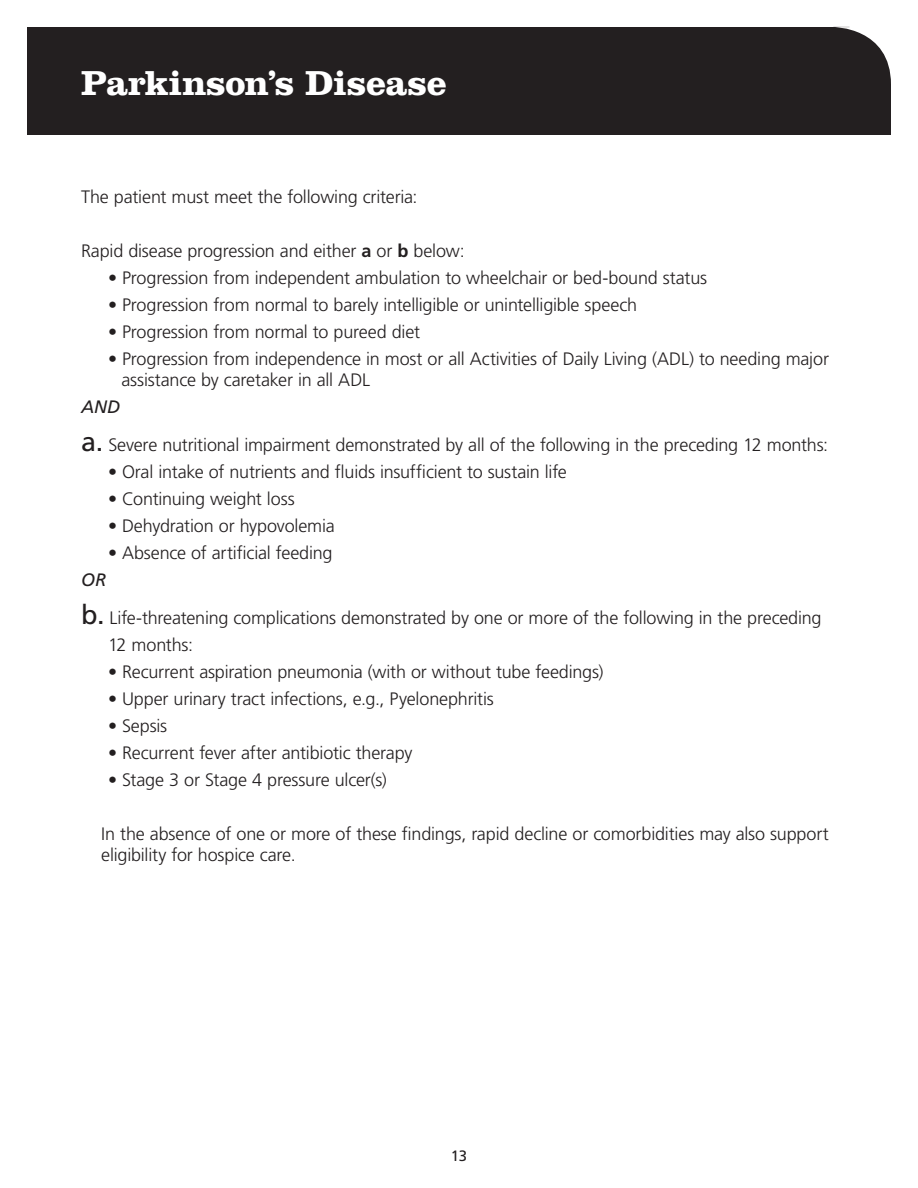
<style>
.page{position:relative;width:918px;height:1188px;background:#fff}
.page>*{position:absolute;margin:0;border:0;box-sizing:border-box;transform-origin:0 0}
.t1{font:700 36px "Clarendon";letter-spacing:-.01em;color:#fff}
.t2{font:300 18px/21.6px "Frutiger LT Std";letter-spacing:-.01em;color:#231f20}
.t3{font:italic 18px "Frutiger LT Std";color:#231f20}
.t4{font:15px "Frutiger LT Std";color:#231f20}
.s1{font-weight:700}
.s2{font-weight:400;font-size:27px}
</style>
<div class="page">
<div style="left:27px;top:27px;width:864px;height:108px;background:#231f20"></div>
<p class="t1" style="left:81px;top:61px;width:367px">Parkinson’s Disease</p>
<p class="t2" style="left:81px;top:186px;width:338px">The patient must meet the following criteria:</p>
<p class="t2" style="left:81px;top:240px;width:385px">Rapid disease progression and either <span class="s1">a</span> or <span class="s1">b</span> below:</p>
<p class="t2" style="left:108px;top:267px;width:601px">• Progression from independent ambulation to wheelchair or bed-bound status</p>
<p class="t2" style="left:108px;top:294px;width:531px">• Progression from normal to barely intelligible or unintelligible speech</p>
<p class="t2" style="left:108px;top:321px;width:314px">• Progression from normal to pureed diet</p>
<p class="t2" style="left:122px;top:348px;width:709px;text-indent:-14px">• Progression from independence in most or all Activities of Daily Living (ADL) to needing major assistance by caretaker in all ADL</p>
<p class="t3" style="left:81px;top:396px;width:41px">AND</p>
<p class="t2" style="left:81px;top:434px;width:749px"><span class="s2">a.</span> Severe nutritional impairment demonstrated by all of the following in the preceding 12 months:</p>
<p class="t2" style="left:108px;top:461px;width:460px">• Oral intake of nutrients and fluids insufficient to sustain life</p>
<p class="t2" style="left:108px;top:488px;width:188px">• Continuing weight loss</p>
<p class="t2" style="left:108px;top:515px;width:228px">• Dehydration or hypovolemia</p>
<p class="t2" style="left:108px;top:542px;width:226px">• Absence of artificial feeding</p>
<p class="t3" style="left:81px;top:569px;width:27px">OR</p>
<p class="t2" style="left:81px;top:607px;width:742px"><span class="s2">b.</span> Life-threatening complications demonstrated by one or more of the following in the preceding</p>
<p class="t2" style="left:108px;top:634px;width:87px">12 months:</p>
<p class="t2" style="left:108px;top:661px;width:497px">• Recurrent aspiration pneumonia (with or without tube feedings)</p>
<p class="t2" style="left:108px;top:688px;width:387px">• Upper urinary tract infections, e.g., Pyelonephritis</p>
<p class="t2" style="left:108px;top:715px;width:61px">• Sepsis</p>
<p class="t2" style="left:108px;top:742px;width:306px">• Recurrent fever after antibiotic therapy</p>
<p class="t2" style="left:108px;top:769px;width:280px">• Stage 3 or Stage 4 pressure ulcer(s)</p>
<p class="t2" style="left:101px;top:823px;width:729px">In the absence of one or more of these findings, rapid decline or comorbidities may also support eligibility for hospice care.</p>
<p class="t4" style="left:451px;top:1147px;width:18px">13</p>
</div>
